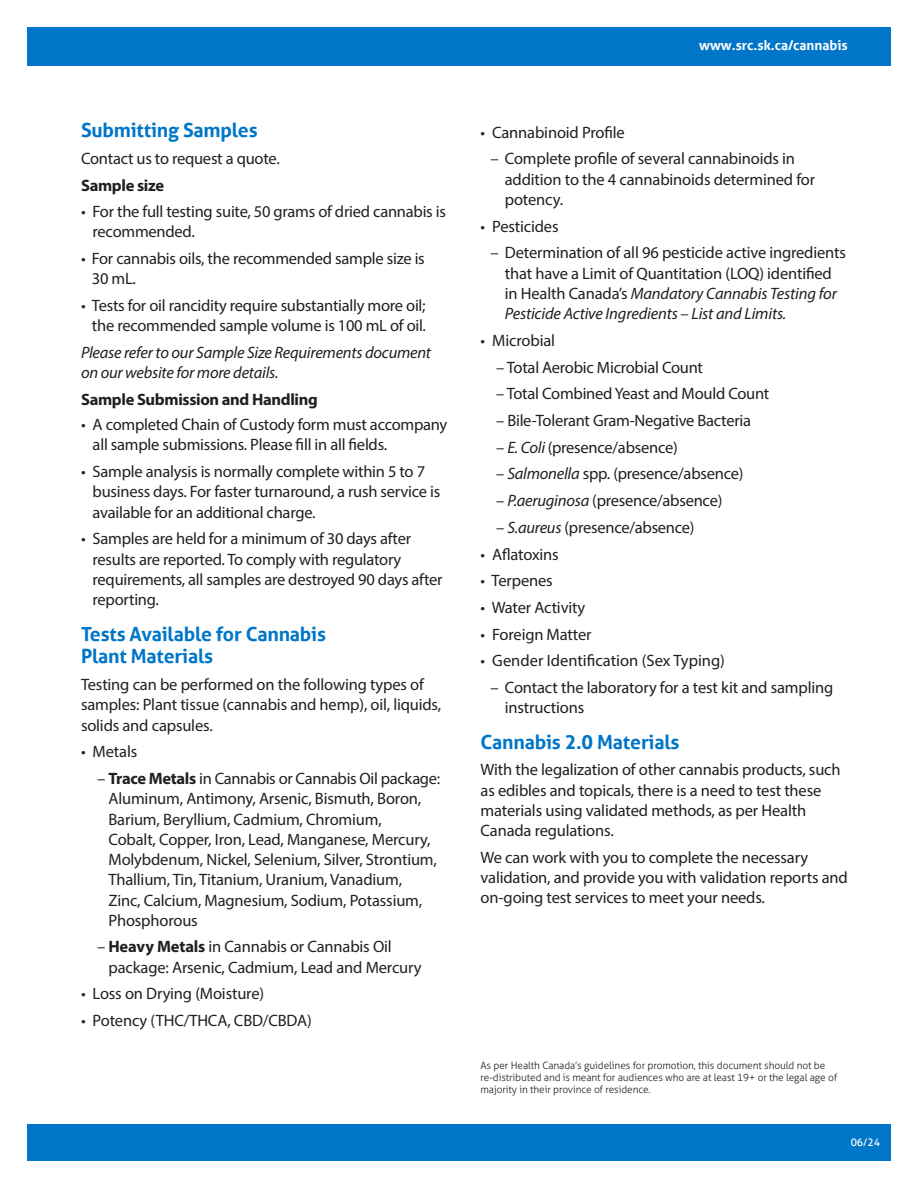
<style>
.page{position:relative;width:918px;height:1188px;background:#fff}
.page>*{position:absolute;margin:0;border:0;box-sizing:border-box;transform-origin:0 0}
.t1{font:700 19.5px/22.5px "Aller";letter-spacing:-.01em;color:#0076c8}
.t2{font:16.5px/20.2px "Myriad Pro";letter-spacing:-.01em;color:#231f20}
.t3{font:italic 16.5px/20.2px "Myriad Pro";letter-spacing:-.015em;color:#231f20}
.t4{font:700 16.5px "Myriad Pro";letter-spacing:-.02em;color:#231f20}
.t5{font:700 13.5px "Aller";color:#fff}
.t6{font:10.5px "Aller";color:#fff}
.t7{font:300 10.2px/12.3px "Aller";letter-spacing:-.01em;color:#231f20}
.s1{font-weight:700}
.s2{font-style:italic}
</style>
<div class="page">
<div style="left:27px;top:27px;width:864px;height:38px;background:#0076c8"></div>
<div style="left:27px;top:1125px;width:864px;height:36px;background:#0076c8"></div>
<p class="t1" style="left:81px;top:119px;width:178px">Submitting Samples</p>
<p class="t2" style="left:81px;top:148px;width:200px">Contact us to request a quote.</p>
<p class="t4" style="left:81px;top:175px;width:85px">Sample size</p>
<p class="t2" style="left:93px;top:201px;width:355px;text-indent:-12px">• For the full testing suite, 50 grams of dried cannabis is recommended.</p>
<p class="t2" style="left:92px;top:248px;width:334px;text-indent:-11px">• For cannabis oils, the recommended sample size is<br>30 mL.</p>
<p class="t2" style="left:81px;top:295px;width:347px;text-align:right">• Tests for oil rancidity require substantially more oil; the recommended sample volume is 100 mL of oil.</p>
<p class="t3" style="left:81px;top:342px;width:352px">Please refer to our Sample Size Requirements document on our website for more details.</p>
<p class="t4" style="left:81px;top:388px;width:238px">Sample Submission and Handling</p>
<p class="t2" style="left:93px;top:414px;width:356px;text-indent:-12px">• A completed Chain of Custody form must accompany all sample submissions. Please fill in all fields.</p>
<p class="t2" style="left:93px;top:461px;width:349px;text-indent:-12px">• Sample analysis is normally complete within 5 to 7 business days. For faster turnaround, a rush service is available for an additional charge.</p>
<p class="t2" style="left:93px;top:528px;width:351px;text-indent:-12px">• Samples are held for a minimum of 30 days after results are reported. To comply with regulatory requirements, all samples are destroyed 90 days after reporting.</p>
<p class="t1" style="left:81px;top:623px;width:246px">Tests Available for Cannabis<br>Plant Materials</p>
<p class="t2" style="left:81px;top:674px;width:362px">Testing can be performed on the following types of samples: Plant tissue (cannabis and hemp), oil, liquids, solids and capsules.</p>
<p class="t2" style="left:81px;top:741px;width:58px">• Metals</p>
<p class="t2" style="left:109px;top:768px;width:333px;text-indent:-11px">– <span class="s1">Trace Metals</span> in Cannabis or Cannabis Oil package:<br>Aluminum, Antimony, Arsenic, Bismuth, Boron, Barium, Beryllium, Cadmium, Chromium,<br>Cobalt, Copper, Iron, Lead, Manganese, Mercury, Molybdenum, Nickel, Selenium, Silver, Strontium, Thallium, Tin, Titanium, Uranium, Vanadium,<br>Zinc, Calcium, Magnesium, Sodium, Potassium, Phosphorous</p>
<p class="t2" style="left:109px;top:937px;width:315px;text-indent:-11px">– <span class="s1">Heavy Metals</span> in Cannabis or Cannabis Oil package: Arsenic, Cadmium, Lead and Mercury</p>
<p class="t2" style="left:81px;top:984px;width:185px">• Loss on Drying (Moisture)</p>
<p class="t2" style="left:81px;top:1010px;width:232px">• Potency (THC/THCA, CBD/CBDA)</p>
<p class="t5" style="left:699px;top:37px;width:150px">www.src.sk.ca/cannabis</p>
<p class="t2" style="left:481px;top:122px;width:146px">• Cannabinoid Profile</p>
<p class="t2" style="left:505px;top:148px;width:312px;text-indent:-15px">– Complete profile of several cannabinoids in addition to the 4 cannabinoids determined for potency.</p>
<p class="t2" style="left:481px;top:216px;width:80px">• Pesticides</p>
<p class="t2" style="left:505px;top:242px;width:343px;text-indent:-15px">– Determination of all 96 pesticide active ingredients that have a Limit of Quantitation (LOQ) identified in Health Canada’s <span class="s2">Mandatory Cannabis Testing for Pesticide Active Ingredients – List and Limits.</span></p>
<p class="t2" style="left:481px;top:330px;width:76px">• Microbial</p>
<p class="t2" style="left:496px;top:357px;width:208px">– Total Aerobic Microbial Count</p>
<p class="t2" style="left:496px;top:383px;width:275px">– Total Combined Yeast and Mould Count</p>
<p class="t2" style="left:496px;top:410px;width:257px">– Bile-Tolerant Gram-Negative Bacteria</p>
<p class="t2" style="left:496px;top:437px;width:183px">– <span class="s2">E. Coli</span> (presence/absence)</p>
<p class="t2" style="left:496px;top:464px;width:249px">– <span class="s2">Salmonella</span> spp. (presence/absence)</p>
<p class="t2" style="left:496px;top:490px;width:228px">– <span class="s2">P.aeruginosa</span> (presence/absence)</p>
<p class="t2" style="left:496px;top:517px;width:200px">– <span class="s2">S.aureus</span> (presence/absence)</p>
<p class="t2" style="left:481px;top:544px;width:80px">• Aflatoxins</p>
<p class="t2" style="left:481px;top:570px;width:74px">• Terpenes</p>
<p class="t2" style="left:481px;top:597px;width:106px">• Water Activity</p>
<p class="t2" style="left:481px;top:624px;width:112px">• Foreign Matter</p>
<p class="t2" style="left:481px;top:650px;width:246px">• Gender Identification (Sex Typing)</p>
<p class="t2" style="left:505px;top:677px;width:330px;text-indent:-15px">– Contact the laboratory for a test kit and sampling instructions</p>
<p class="t1" style="left:481px;top:730px;width:200px">Cannabis 2.0 Materials</p>
<p class="t2" style="left:481px;top:759px;width:362px">With the legalization of other cannabis products, such as edibles and topicals, there is a need to test these materials using validated methods, as per Health Canada regulations.</p>
<p class="t2" style="left:481px;top:847px;width:369px">We can work with you to complete the necessary validation, and provide you with validation reports and on-going test services to meet your needs.</p>
<p class="t7" style="left:481px;top:1059px;width:358px">As per Health Canada’s guidelines for promotion, this document should not be re-distributed and is meant for audiences who are at least 19+ or the legal age of majority in their province of residence.</p>
<p class="t6" style="left:851px;top:1136px;width:31px">06/24</p>
</div>
